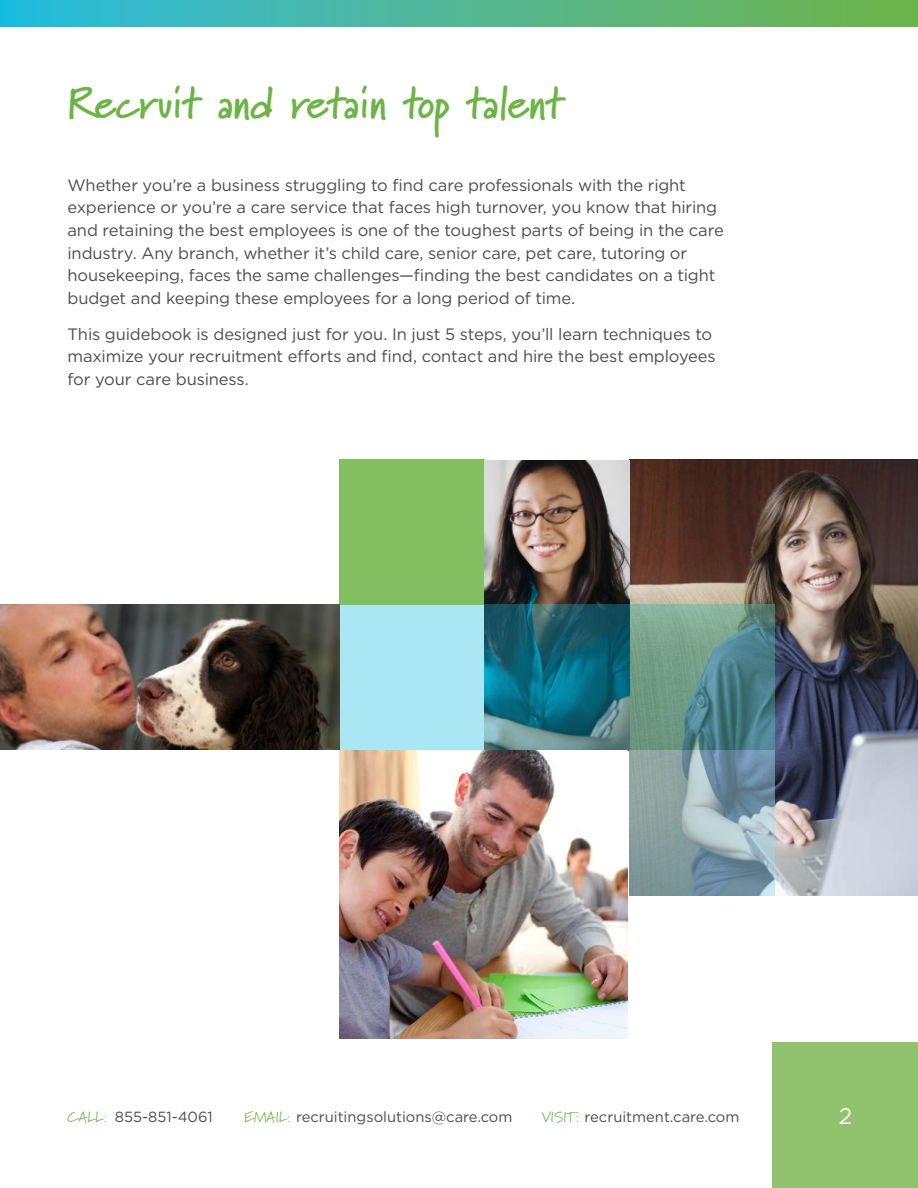
<style>
.page{position:relative;width:918px;height:1188px;background:#fff}
.page>*{position:absolute;margin:0;border:0;box-sizing:border-box;transform-origin:0 0}
.t1{font:700 45px "Marydale";letter-spacing:-.02em;color:#6cb445}
.t2{font:22.5px "Gotham";color:#fff}
.t3{font:16.5px/22.5px "Gotham";letter-spacing:-.01em;color:#4d4d4f}
.t4{font:14.7px "Gotham";color:#4d4d4f}
.s1{font-family:"Marydale";color:#6cb445}
</style>
<div class="page">
<div style="left:0;top:0;width:918px;height:27px;background:linear-gradient(to right,#2abbe1,#73b348)"></div>
<div style="left:773px;top:1043px;width:145px;height:145px;background:#91c26d"></div>
<img style="left:629px;top:459px;width:289px;height:436px">
<div style="left:339px;top:459px;width:145px;height:145px;background:#82bf61"></div>
<div style="left:339px;top:605px;width:145px;height:145px;background:#aae7f5"></div>
<svg style="left:629px;top:605px;width:146px;height:145px;background:#629189"></svg>
<img style="left:484px;top:460px;width:145px;height:145px">
<img style="left:0;top:604px;width:339px;height:146px">
<svg style="left:629px;top:750px;width:146px;height:145px;background:#87a0a9"></svg>
<svg style="left:484px;top:605px;width:145px;height:145px;background:#206d7d"></svg>
<img style="left:339px;top:750px;width:289px;height:289px">
<h1 class="t1" style="left:68px;top:76px;width:498px">Recruit and retain top talent</h1>
<p class="t3" style="left:68px;top:174px;width:658px">Whether you’re a business struggling to find care professionals with the right experience or you’re a care service that faces high turnover, you know that hiring and retaining the best employees is one of the toughest parts of being in the care industry. Any branch, whether it’s child care, senior care, pet care, tutoring or housekeeping, faces the same challenges—finding the best candidates on a tight budget and keeping these employees for a long period of time.</p>
<p class="t3" style="left:68px;top:322px;width:650px">This guidebook is designed just for you. In just 5 steps, you’ll learn techniques to maximize your recruitment efforts and find, contact and hire the best employees for your care business.</p>
<p class="t4" style="left:68px;top:1108px;width:147px"><span class="s1">CALL:</span> 855-851-4061</p>
<p class="t4" style="left:244px;top:1108px;width:269px"><span class="s1">EMAIL:</span> recruitingsolutions@care.com</p>
<p class="t4" style="left:542px;top:1108px;width:199px"><span class="s1">VISIT:</span> recruitment.care.com</p>
<h2 class="t2" style="left:839px;top:1102px;width:15px">2</h2>
</div>
